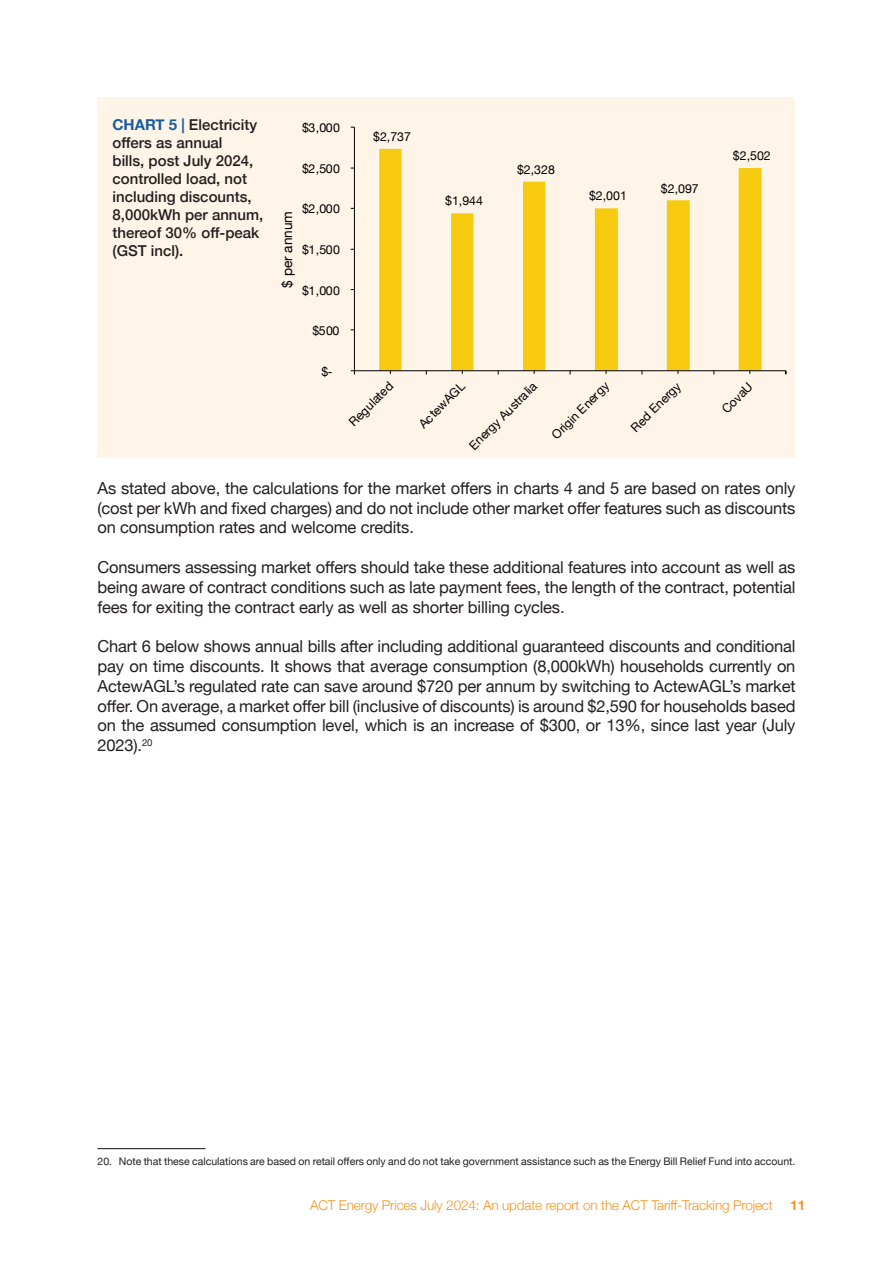
<style>
.page{position:relative;width:893px;height:1263px;background:#fff}
.page>*{position:absolute;margin:0;border:0;box-sizing:border-box;transform-origin:0 0}
.t1{font:16.5px/19.8px "Helvetica Neue";letter-spacing:-.01em;color:#231f20;text-align:justify}
.t2{font:500 15px/18px "Helvetica Neue";color:#231f20}
.t3{font:13.65px "Helvetica Neue";color:#000}
.t4{font:300 13.5px "Helvetica Neue";letter-spacing:-.01em;color:#f7931d}
.t5{font:700 13.5px "Helvetica Neue";color:#f7931d}
.t6{font:12.45px "Helvetica Neue";color:#000}
.Footnote{font:10.5px "Helvetica Neue";color:#231f20}
.s1{font-weight:700;color:#175d9e}
</style>
<div class="page">
<div style="left:98px;top:98px;width:697px;height:360px;background:#fef4e8"></div>
<hr style="left:98px;top:1148px;width:108px;height:1px;background:#231f20">
<svg style="left:379px;top:149px;width:383px;height:221px"></svg>
<hr style="left:354px;top:127px;width:1px;height:244px;background:#000">
<hr style="left:354px;top:370px;width:432px;height:1px;background:#000">
<svg style="left:351px;top:370px;width:4px;height:4px"></svg>
<p class="t2" style="left:112px;top:115px;width:152px"><span class="s1">CHART 5 |</span> Electricity offers as annual<br>bills, post July 2024, controlled load, not including discounts,<br>8,000kWh per annum, thereof 30% off-peak (GST incl).</p>
<p class="t6" style="left:302px;top:119px;width:39px">$3,000</p>
<p class="t6" style="left:302px;top:160px;width:39px">$2,500</p>
<p class="t6" style="left:302px;top:200px;width:39px">$2,000</p>
<p class="t3" style="left:277px;top:288px;width:78px;rotate:-90deg">$ per annum</p>
<p class="t6" style="left:302px;top:240px;width:39px">$1,500</p>
<p class="t6" style="left:302px;top:281px;width:39px">$1,000</p>
<p class="t6" style="left:313px;top:321px;width:28px">$500</p>
<p class="t6" style="left:373px;top:127px;width:39px">$2,737</p>
<p class="t6" style="left:445px;top:192px;width:39px">$1,944</p>
<p class="t6" style="left:517px;top:160px;width:39px">$2,328</p>
<p class="t6" style="left:589px;top:187px;width:39px">$2,001</p>
<p class="t6" style="left:661px;top:179px;width:39px">$2,097</p>
<p class="t6" style="left:733px;top:147px;width:39px">$2,502</p>
<p class="t6" style="left:322px;top:362px;width:13px">$-</p>
<p class="t6" style="left:345px;top:418px;width:58px;rotate:-45deg">Regulated</p>
<p class="t6" style="left:415px;top:419px;width:60px;rotate:-45deg">ActewAGL</p>
<p class="t6" style="left:465px;top:441px;width:91px;rotate:-45deg">Energy Australia</p>
<p class="t6" style="left:547px;top:431px;width:77px;rotate:-45deg">Origin Energy</p>
<p class="t6" style="left:627px;top:423px;width:66px;rotate:-45deg">Red Energy</p>
<p class="t6" style="left:717px;top:405px;width:39px;rotate:-45deg">CovaU</p>
<p class="t1" style="left:98px;top:479px;width:699px">As stated above, the calculations for the market offers in charts 4 and 5 are based on rates only (cost per kWh and fixed charges) and do not include other market offer features such as discounts on consumption rates and welcome credits.</p>
<p class="t1" style="left:98px;top:558px;width:699px">Consumers assessing market offers should take these additional features into account as well as being aware of contract conditions such as late payment fees, the length of the contract, potential fees for exiting the contract early as well as shorter billing cycles.</p>
<p class="t1" style="left:98px;top:637px;width:699px">Chart 6 below shows annual bills after including additional guaranteed discounts and conditional pay on time discounts. It shows that average consumption (8,000kWh) households currently on ActewAGL’s regulated rate can save around $720 per annum by switching to ActewAGL’s market offer. On average, a market offer bill (inclusive of discounts) is around $2,590 for households based on the assumed consumption level, which is an increase of $300, or 13%, since last year (July 2023).<sup>20</sup></p>
<p class="Footnote" style="left:98px;top:1154px;width:699px">20. Note that these calculations are based on retail offers only and do not take government assistance such as the Energy Bill Relief Fund into account.</p>
<p class="t4" style="left:310px;top:1194px;width:464px">ACT Energy Prices July 2024: An update report on the ACT Tariff-Tracking Project</p>
<p class="t5" style="left:790px;top:1194px;width:16px">11</p>
</div>
